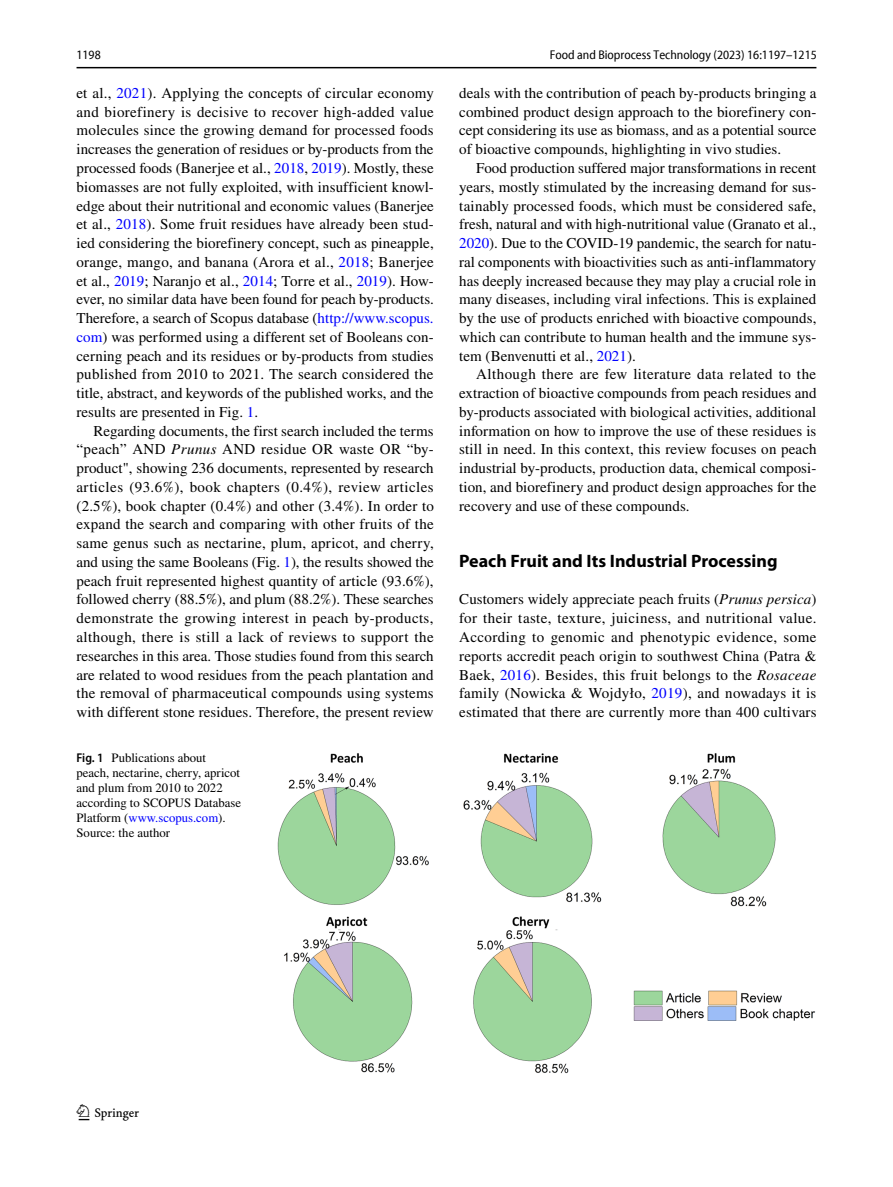
<style>
.page{position:relative;width:893px;height:1187px;background:#fff}
.page>*{position:absolute;margin:0;border:0;box-sizing:border-box;transform-origin:0 0}
.t1{font:22.5px "Springnew Regular 2";color:#000}
.t2{font:700 18px "Myriad Pro";color:#000}
.t3{font:15px/18.8px "STIX";letter-spacing:.005em;color:#000;text-align:justify}
.t4{font:12.75px/15px "STIX";color:#000}
.t5{font:semi-condensed 12.75px "Myriad Pro Unic";color:#000}
.s1{color:#00f}
.s2{font-style:italic}
.s3{font-family:"Myriad Pro";font-weight:600;font-stretch:semi-condensed}
</style>
<div class="page">
<hr style="left:77px;top:67px;width:739px;height:1px;background:#000">
<img style="left:277px;top:753px;width:538px;height:320px">
<p class="t5" style="left:76px;top:50px;width:26px">1198</p>
<p class="t5" style="left:550px;top:50px;width:269px">Food and Bioprocess Technology (2023) 16:1197–1215</p>
<p class="t3" style="left:77px;top:84px;width:359px">et al., <span class="s1">2021</span>). Applying the concepts of circular economy and biorefinery is decisive to recover high-added value molecules since the growing demand for processed foods increases the generation of residues or by-products from the processed foods (Banerjee et al., <span class="s1">2018</span>, <span class="s1">2019</span>). Mostly, these biomasses are not fully exploited, with insufficient knowl&shy;edge about their nutritional and economic values (Banerjee et al., <span class="s1">2018</span>). Some fruit residues have already been stud&shy;ied considering the biorefinery concept, such as pineapple, orange, mango, and banana (Arora et al., <span class="s1">2018</span>; Banerjee et al., <span class="s1">2019</span>; Naranjo et al., <span class="s1">2014</span>; Torre et al., <span class="s1">2019</span>). How&shy;ever, no similar data have been found for peach by-products.<br>Therefore, a search of Scopus database (<span class="s1">http://www.scopus. com</span>) was performed using a different set of Booleans con&shy;cerning peach and its residues or by-products from studies published from 2010 to 2021. The search considered the title, abstract, and keywords of the published works, and the results are presented in Fig. <span class="s1">1</span>.</p>
<p class="t3" style="left:77px;top:422px;width:359px;text-indent:17px">Regarding documents, the first search included the terms “peach” AND <span class="s2">Prunus</span> AND residue OR waste OR “by&shy;product", showing 236 documents, represented by research articles (93.6%), book chapters (0.4%), review articles (2.5%), book chapter (0.4%) and other (3.4%). In order to expand the search and comparing with other fruits of the same genus such as nectarine, plum, apricot, and cherry, and using the same Booleans (Fig. <span class="s1">1</span>), the results showed the peach fruit represented highest quantity of article (93.6%), followed cherry (88.5%), and plum (88.2%). These searches demonstrate the growing interest in peach by-products, although, there is still a lack of reviews to support the researches in this area. Those studies found from this search are related to wood residues from the peach plantation and the removal of pharmaceutical compounds using systems with different stone residues. Therefore, the present review</p>
<p class="t4" style="left:77px;top:750px;width:166px"><span class="s3">Fig. 1</span> Publications about peach, nectarine, cherry, apricot and plum from 2010 to 2022 according to SCOPUS Database<br>Platform (<span class="s1">www.scopus.com</span>).<br>Source: the author</p>
<p class="t3" style="left:459px;top:84px;width:359px">deals with the contribution of peach by-products bringing a combined product design approach to the biorefinery con&shy;cept considering its use as biomass, and as a potential source of bioactive compounds, highlighting in vivo studies.</p>
<p class="t3" style="left:459px;top:159px;width:359px;text-indent:17px">Food production suffered major transformations in recent years, mostly stimulated by the increasing demand for sus&shy;tainably processed foods, which must be considered safe, fresh, natural and with high-nutritional value (Granato et al., <span class="s1">2020</span>). Due to the COVID-19 pandemic, the search for natu&shy;ral components with bioactivities such as anti-inflammatory has deeply increased because they may play a crucial role in many diseases, including viral infections. This is explained by the use of products enriched with bioactive compounds, which can contribute to human health and the immune sys&shy;tem (Benvenutti et al., <span class="s1">2021</span>).</p>
<p class="t3" style="left:459px;top:366px;width:359px;text-indent:17px">Although there are few literature data related to the extraction of bioactive compounds from peach residues and by-products associated with biological activities, additional information on how to improve the use of these residues is still in need. In this context, this review focuses on peach industrial by-products, production data, chemical composi&shy;tion, and biorefinery and product design approaches for the recovery and use of these compounds.</p>
<p class="t2" style="left:459px;top:549px;width:320px">Peach Fruit and Its Industrial Processing</p>
<p class="t3" style="left:459px;top:591px;width:359px">Customers widely appreciate peach fruits (<span class="s2">Prunus persica</span>) for their taste, texture, juiciness, and nutritional value.<br>According to genomic and phenotypic evidence, some reports accredit peach origin to southwest China (Patra &amp; Baek, <span class="s1">2016</span>). Besides, this fruit belongs to the <span class="s2">Rosaceae </span>family (Nowicka &amp; Wojdyło, <span class="s1">2019</span>), and nowadays it is estimated that there are currently more than 400 cultivars</p>
<h1 class="t1" style="left:79px;top:1104px;width:62px">1 3</h1>
</div>
